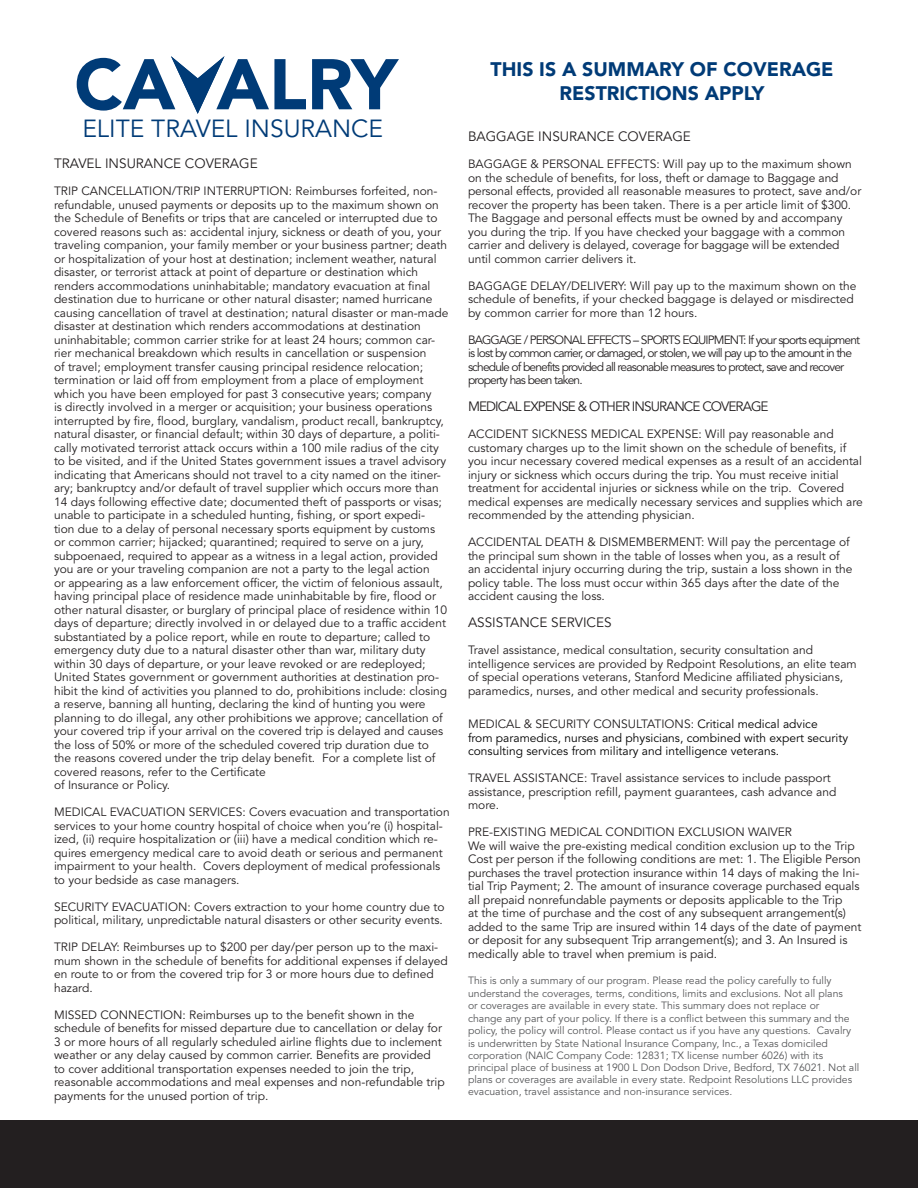
<style>
.page{position:relative;width:918px;height:1188px;background:#fff}
.page>*{position:absolute;margin:0;border:0;box-sizing:border-box;transform-origin:0 0}
.t1{font:24.6px "Avenir LT Std";color:#003b77}
.t2{font:900 19.5px/23.4px "Avenir LT Std";color:#003b77;text-align:center}
.t3{font:13.5px "Avenir LT Std";color:#231f20}
.t4{font:13.5px "Avenir LT Std";letter-spacing:-.07em;color:#231f20}
.t5{font:12px/13.5px "Avenir LT Std";color:#231f20}
.t6{font:12px/13.5px "Avenir LT Std";letter-spacing:-.07em;color:#231f20}
.t7{font:12px/13.5px "Avenir LT Std";color:#000}
.t8{font:10.5px/12.3px "Avenir LT Std";color:#57585a}
.s1{color:#231f20}
</style>
<div class="page">
<div style="left:0;top:1120px;width:918px;height:68px;background:#231f20"></div>
<svg style="left:312px;top:59px;width:87px;height:50px"></svg>
<svg style="left:77px;top:56px;width:229px;height:58px"></svg>
<h1 class="t1" style="left:82px;top:115px;width:302px">ELITE TRAVEL INSURANCE</h1>
<p class="t3" style="left:54px;top:156px;width:205px">TRAVEL INSURANCE COVERAGE</p>
<p class="t5" style="left:54px;top:185px;width:396px">TRIP CANCELLATION/TRIP INTERRUPTION: Reimburses forfeited, non&shy;refundable, unused payments or deposits up to the maximum shown on the Schedule of Benefits or trips that are canceled or interrupted due to covered reasons such as: accidental injury, sickness or death of you, your traveling companion, your family member or your business partner; death or hospitalization of your host at destination; inclement weather, natural disaster, or terrorist attack at point of departure or destination which renders accommodations uninhabitable; mandatory evacuation at final destination due to hurricane or other natural disaster; named hurricane causing cancellation of travel at destination; natural disaster or man-made disaster at destination which renders accommodations at destination uninhabitable; common carrier strike for at least 24 hours; common car&shy;rier mechanical breakdown which results in cancellation or suspension<br>of travel; employment transfer causing principal residence relocation; termination or laid off from employment from a place of employment which you have been employed for past 3 consecutive years; company<br>is directly involved in a merger or acquisition; your business operations interrupted by fire, flood, burglary, vandalism, product recall, bankruptcy, natural disaster, or financial default; within 30 days of departure, a politi&shy;cally motivated terrorist attack occurs within a 100 mile radius of the city to be visited, and if the United States government issues a travel advisory indicating that Americans should not travel to a city named on the itiner&shy;ary; bankruptcy and/or default of travel supplier which occurs more than 14 days following effective date; documented theft of passports or visas; unable to participate in a scheduled hunting, fishing, or sport expedi&shy;tion due to a delay of personal necessary sports equipment by customs or common carrier; hijacked; quarantined; required to serve on a jury, subpoenaed, required to appear as a witness in a legal action, provided you are or your traveling companion are not a party to the legal action<br>or appearing as a law enforcement officer, the victim of felonious assault, having principal place of residence made uninhabitable by fire, flood or other natural disaster, or burglary of principal place of residence within 10 days of departure; directly involved in or delayed due to a traffic accident substantiated by a police report, while en route to departure; called to emergency duty due to a natural disaster other than war, military duty within 30 days of departure, or your leave revoked or are redeployed; United States government or government authorities at destination pro&shy;hibit the kind of activities you planned to do, prohibitions include: closing a reserve, banning all hunting, declaring the kind of hunting you were planning to do illegal, any other prohibitions we approve; cancellation of your covered trip if your arrival on the covered trip is delayed and causes the loss of 50% or more of the scheduled covered trip duration due to the reasons covered under the trip delay benefit. For a complete list of covered reasons, refer to the Certificate<br>of Insurance or Policy.</p>
<p class="t5" style="left:54px;top:806px;width:397px">MEDICAL EVACUATION SERVICES: Covers evacuation and transportation services to your home country hospital of choice when you’re (i) hospital&shy;ized, (ii) require hospitalization or (iii) have a medical condition which re&shy;quires emergency medical care to avoid death or serious and permanent impairment to your health. Covers deployment of medical professionals to your bedside as case managers.</p>
<p class="t5" style="left:54px;top:900px;width:392px">SECURITY EVACUATION: Covers extraction to your home country due to political, military, unpredictable natural disasters or other security events.</p>
<p class="t5" style="left:54px;top:941px;width:395px">TRIP DELAY: Reimburses up to $200 per day/per person up to the maxi&shy;mum shown in the schedule of benefits for additional expenses if delayed en route to or from the covered trip for 3 or more hours due to defined hazard.</p>
<p class="t5" style="left:54px;top:1008px;width:392px">MISSED CONNECTION: Reimburses up to the benefit shown in the schedule of benefits for missed departure due to cancellation or delay for 3 or more hours of all regularly scheduled airline flights due to inclement weather or any delay caused by common carrier. Benefits are provided to cover additional transportation expenses needed to join the trip, reasonable accommodations and meal expenses and non-refundable trip payments for the unused portion of trip.</p>
<p class="t2" style="left:491px;top:58px;width:344px">THIS IS A SUMMARY OF COVERAGE<br>RESTRICTIONS APPLY</p>
<p class="t3" style="left:468px;top:129px;width:224px">BAGGAGE INSURANCE COVERAGE</p>
<p class="t5" style="left:468px;top:158px;width:395px">BAGGAGE &amp; PERSONAL EFFECTS: Will pay up to the maximum shown on the schedule of benefits, for loss, theft or damage to Baggage and personal effects, provided all reasonable measures to protect, save and/or recover the property has been taken. There is a per article limit of $300.<br>The Baggage and personal effects must be owned by and accompany you during the trip. If you have checked your baggage with a common carrier and delivery is delayed, coverage for baggage will be extended until common carrier delivers it.</p>
<p class="t5" style="left:468px;top:279px;width:390px">BAGGAGE DELAY/DELIVERY: Will pay up to the maximum shown on the schedule of benefits, if your checked baggage is delayed or misdirected by common carrier for more than 12 hours.</p>
<p class="t6" style="left:468px;top:333px;width:394px">BAGGAGE / PERSONAL EFFECTS – SPORTS EQUIPMENT: If your sports equipment is lost by common carrier, or damaged, or stolen, we will pay up to the amount in the schedule of benefits provided all reasonable measures to protect, save and recover property has been taken.</p>
<p class="t4" style="left:468px;top:399px;width:302px">MEDICAL EXPENSE &amp; OTHER INSURANCE COVERAGE</p>
<p class="t5" style="left:468px;top:428px;width:396px">ACCIDENT SICKNESS MEDICAL EXPENSE: Will pay reasonable and customary charges up to the limit shown on the schedule of benefits, if you incur necessary covered medical expenses as a result of an accidental injury or sickness which occurs during the trip. You must receive initial treatment for accidental injuries or sickness while on the trip. Covered medical expenses are medically necessary services and supplies which are recommended by the attending physician.</p>
<p class="t5" style="left:468px;top:536px;width:386px">ACCIDENTAL DEATH &amp; DISMEMBERMENT: Will pay the percentage of the principal sum shown in the table of losses when you, as a result of an accidental injury occurring during the trip, sustain a loss shown in the policy table. The loss must occur within 365 days after the date of the accident causing the loss.</p>
<p class="t3" style="left:468px;top:615px;width:145px">ASSISTANCE SERVICES</p>
<p class="t5" style="left:468px;top:644px;width:390px">Travel assistance, medical consultation, security consultation and intelligence services are provided by Redpoint Resolutions, an elite team of special operations veterans, Stanford Medicine affiliated physicians, paramedics, nurses, and other medical and security professionals.</p>
<p class="t7" style="left:468px;top:718px;width:382px"><span class="s1">MEDICAL &amp; SECURITY CONSULTATIONS:</span> Critical medical advice<br>from paramedics, nurses and physicians, combined with expert security consulting services from military and intelligence veterans.</p>
<p class="t5" style="left:468px;top:772px;width:370px">TRAVEL ASSISTANCE: Travel assistance services to include passport assistance, prescription refill, payment guarantees, cash advance and more.</p>
<p class="t5" style="left:468px;top:826px;width:326px">PRE-EXISTING MEDICAL CONDITION EXCLUSION WAIVER</p>
<p class="t5" style="left:468px;top:839px;width:395px">We will waive the pre-existing medical condition exclusion up to the Trip Cost per person if the following conditions are met: 1. The Eligible Person purchases the travel protection insurance within 14 days of making the Ini&shy;tial Trip Payment; 2. The amount of insurance coverage purchased equals all prepaid nonrefundable payments or deposits applicable to the Trip<br>at the time of purchase and the cost of any subsequent arrangement(s) added to the same Trip are insured within 14 days of the date of payment or deposit for any subsequent Trip arrangement(s); and 3. An Insured is medically able to travel when premium is paid.</p>
<p class="t8" style="left:468px;top:975px;width:393px">This is only a summary of our program. Please read the policy carefully to fully understand the coverages, terms, conditions, limits and exclusions. Not all plans<br>or coverages are available in every state. This summary does not replace or<br>change any part of your policy. If there is a conflict between this summary and the policy, the policy will control. Please contact us if you have any questions. Cavalry is underwritten by State National Insurance Company, Inc., a Texas domiciled corporation (NAIC Company Code: 12831; TX license number 6026) with its principal place of business at 1900 L Don Dodson Drive, Bedford, TX 76021. Not all plans or coverages are available in every state. Redpoint Resolutions LLC provides evacuation, travel assistance and non-insurance services.</p>
</div>
